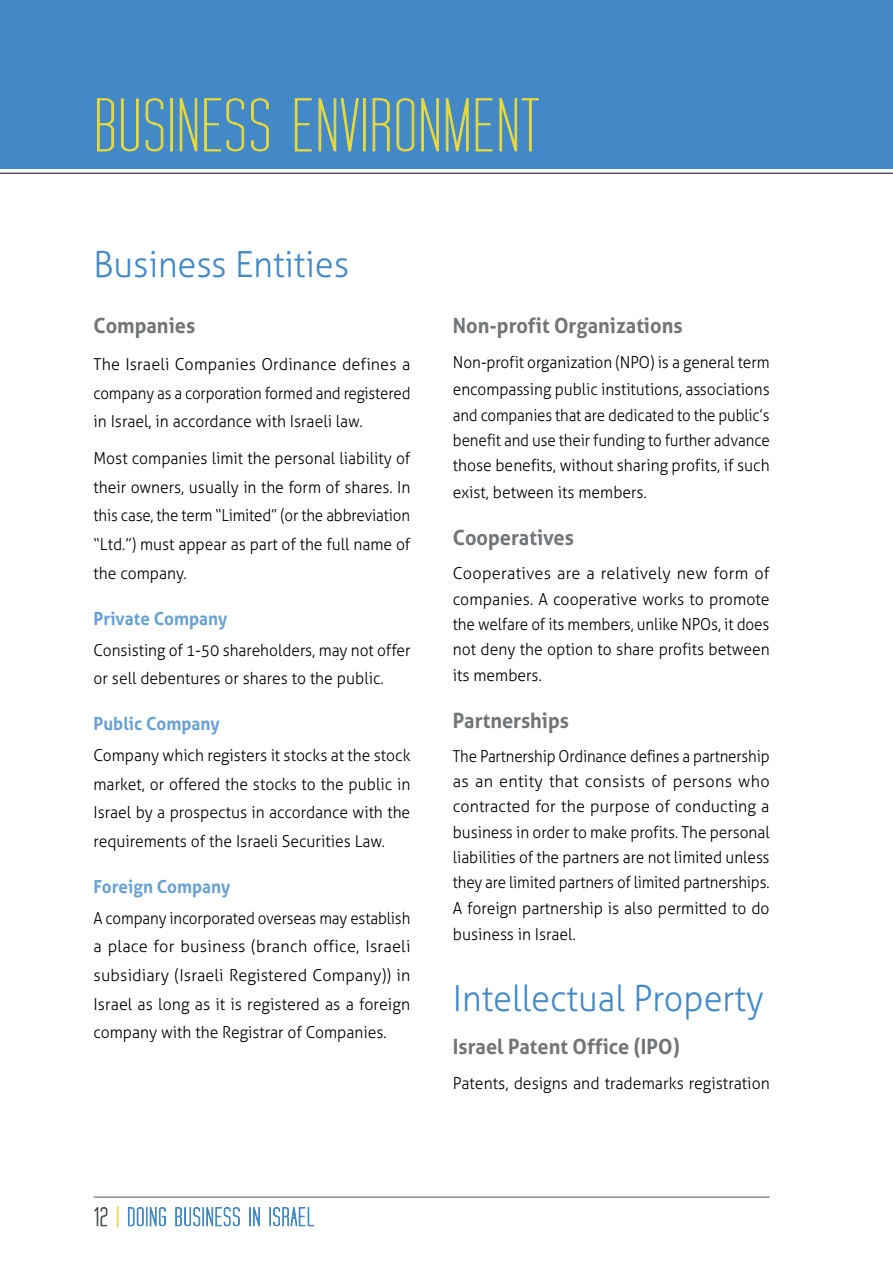
<style>
.page{position:relative;width:893px;height:1263px;background:#fff}
.page>*{position:absolute;margin:0;border:0;box-sizing:border-box;transform-origin:0 0}
.t1{font:75.75px "Tall Films Expanded";color:#e9d939;scale:1.04 1}
.t2{font:300 36px "Aller";color:#4389c8;scale:.95 1}
.t3{font:700 21px "Aller";color:#717578;scale:.95 1}
.t4{font:700 18px "Aller";color:#68a1d3;scale:.95 1}
.t5{font:300 16.5px/25.5px "Aller";color:#000;text-align:justify;scale:.92 1}
.t6{font:300 16.5px/28.5px "Aller";color:#000;text-align:justify;scale:.95 1}
.t7{font:300 16.5px/25.3px "Aller";color:#000;text-align:justify}
.t8{font:300 16.5px/26.8px "Aller";color:#000;scale:.94 1}
.t9{font:300 16.5px/25.3px "Aller";color:#000;text-align:justify;scale:.91 1}
.t10{font:300 16.5px "Aller";color:#000;scale:.96 1}
</style>
<div class="page">
<svg style="left:94px;top:1207px;width:13px;height:19px"></svg>
<svg style="left:117px;top:1206px;width:1px;height:21px"></svg>
<svg style="left:128px;top:1207px;width:37px;height:19px"></svg>
<svg style="left:176px;top:1207px;width:63px;height:19px"></svg>
<svg style="left:250px;top:1207px;width:10px;height:19px"></svg>
<svg style="left:270px;top:1207px;width:44px;height:19px"></svg>
<hr style="left:94px;top:1197px;width:676px;height:1px;background:#4d5356">
<div style="left:0;top:0;width:893px;height:168px;background:#4389c8"></div>
<hr style="left:0;top:173px;width:893px;height:1px;background:#4d5356">
<svg style="left:97px;top:98px;width:17px;height:54px"></svg>
<svg style="left:121px;top:98px;width:18px;height:54px"></svg>
<svg style="left:145px;top:98px;width:18px;height:54px"></svg>
<div style="left:170px;top:98px;width:3px;height:53px;border:1px solid #e9d939"></div>
<svg style="left:180px;top:98px;width:17px;height:54px"></svg>
<svg style="left:204px;top:98px;width:40px;height:54px"></svg>
<svg style="left:251px;top:98px;width:18px;height:54px"></svg>
<svg style="left:295px;top:98px;width:17px;height:54px"></svg>
<svg style="left:318px;top:98px;width:41px;height:54px"></svg>
<div style="left:363px;top:98px;width:3px;height:53px;border:1px solid #e9d939"></div>
<svg style="left:372px;top:98px;width:18px;height:54px"></svg>
<svg style="left:396px;top:98px;width:18px;height:54px"></svg>
<svg style="left:421px;top:98px;width:18px;height:54px"></svg>
<svg style="left:446px;top:98px;width:23px;height:54px"></svg>
<svg style="left:475px;top:98px;width:18px;height:54px"></svg>
<svg style="left:499px;top:98px;width:40px;height:54px"></svg>
<h1 class="t1" style="left:94px;top:90px;width:431px">BUSINESS ENVIRONMENT</h1>
<h2 class="t2" style="left:94px;top:243px;width:271px">Business Entities</h2>
<p class="t3" style="left:94px;top:313px;width:109px">Companies</p>
<p class="t7" style="left:94px;top:350px;width:318px;line-height:28.5px">The Israeli Companies Ordinance defines a company as a corporation formed and registered in Israel, in accordance with Israeli law.</p>
<p class="t6" style="left:94px;top:444px;width:335px">Most companies limit the personal liability of their owners, usually in the form of shares. In this case, the term “Limited” (or the abbreviation “Ltd.”) must appear as part of the full name of the company.</p>
<p class="t4" style="left:94px;top:607px;width:142px">Private Company</p>
<p class="t8" style="left:94px;top:635px;width:339px;line-height:28.5px">Consisting of 1-50 shareholders, may not offer or sell debentures or shares to the public.</p>
<p class="t4" style="left:94px;top:713px;width:134px">Public Company</p>
<p class="t6" style="left:94px;top:741px;width:335px">Company which registers it stocks at the stock market, or offered the stocks to the public in Israel by a prospectus in accordance with the requirements of the Israeli Securities Law.</p>
<p class="t4" style="left:94px;top:876px;width:146px">Foreign Company</p>
<p class="t5" style="left:94px;top:904px;width:346px;line-height:28.5px">A company incorporated overseas may establish a place for business (branch office, Israeli subsidiary (Israeli Registered Company)) in Israel as long as it is registered as a foreign company with the Registrar of Companies.</p>
<p class="t3" style="left:453px;top:313px;width:243px">Non-profit Organizations</p>
<p class="t8" style="left:453px;top:349px;width:339px">Non-profit organization (NPO) is a general term encompassing public institutions, associations</p>
<p class="t9" style="left:453px;top:402px;width:350px">and companies that are dedicated to the public’s benefit and use their funding to further advance those benefits, without sharing profits, if such</p>
<p class="t6" style="left:453px;top:478px;width:206px">exist, between its members.</p>
<p class="t3" style="left:453px;top:525px;width:129px">Cooperatives</p>
<p class="t7" style="left:453px;top:561px;width:318px">Cooperatives are a relatively new form of companies. A cooperative works to promote the welfare of its members, unlike NPOs, it does not deny the option to share profits between its members.</p>
<p class="t3" style="left:453px;top:707px;width:124px">Partnerships</p>
<p class="t5" style="left:453px;top:743px;width:346px">The Partnership Ordinance defines a partnership as an entity that consists of persons who contracted for the purpose of conducting a business in order to make profits. The personal liabilities of the partners are not limited unless they are limited partners of limited partnerships.<br>A foreign partnership is also permitted to do business in Israel.</p>
<h2 class="t2" style="left:453px;top:976px;width:329px">Intellectual Property</h2>
<p class="t3" style="left:453px;top:1034px;width:240px">Israel Patent Office (IPO)</p>
<p class="t10" style="left:453px;top:1073px;width:332px">Patents, designs and trademarks registration</p>
</div>
